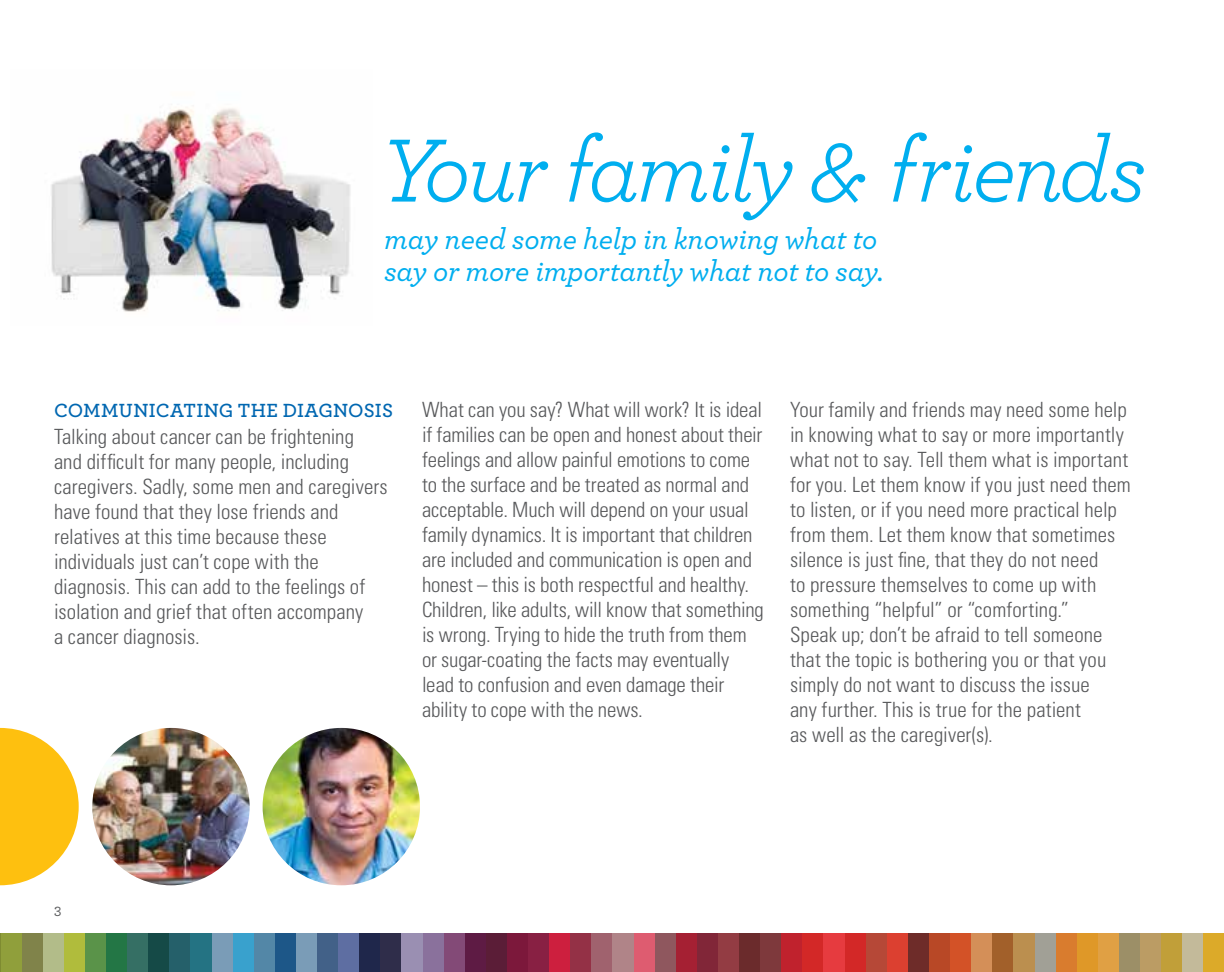
<style>
.page{position:relative;width:1224px;height:972px;background:#fff}
.page>*{position:absolute;margin:0;border:0;box-sizing:border-box;transform-origin:0 0}
.t1{font:italic 94px "Archer";letter-spacing:-.04em;color:#00aeef}
.t2{font:italic 500 30px/32px "Archer";letter-spacing:-.01em;color:#00aeef}
.t3{font:300 condensed 21px/25px "Univers";color:#58595b}
.t4{font:600 20px "Archer";letter-spacing:.01em;color:#0067b1}
.t5{font:14px "Archer Medium LF";color:#58595b}
</style>
<div class="page">
<svg style="left:0;top:728px;width:79px;height:157px"></svg>
<img style="left:92px;top:728px;width:158px;height:157px;border-radius:79px">
<img style="left:263px;top:728px;width:157px;height:157px;border-radius:79px">
<img style="left:51px;top:107px;width:300px;height:205px">
<div style="left:1203px;top:934px;width:21px;height:38px;background:#dcaa29"></div>
<div style="left:1182px;top:934px;width:21px;height:38px;background:#c3ba9a"></div>
<div style="left:1161px;top:934px;width:21px;height:38px;background:#c19f39"></div>
<div style="left:1140px;top:934px;width:21px;height:38px;background:#bb9c64"></div>
<div style="left:1118px;top:934px;width:22px;height:38px;background:#9c8f67"></div>
<div style="left:1097px;top:934px;width:21px;height:38px;background:#e0a044"></div>
<div style="left:1076px;top:934px;width:21px;height:38px;background:#df9828"></div>
<div style="left:1055px;top:934px;width:21px;height:38px;background:#d97c2e"></div>
<div style="left:1034px;top:934px;width:21px;height:38px;background:#a1a096"></div>
<div style="left:1013px;top:934px;width:21px;height:38px;background:#bb8f4f"></div>
<div style="left:992px;top:934px;width:21px;height:38px;background:#a2602a"></div>
<div style="left:971px;top:934px;width:21px;height:38px;background:#d48f58"></div>
<div style="left:950px;top:934px;width:21px;height:38px;background:#d35227"></div>
<div style="left:929px;top:934px;width:21px;height:38px;background:#b84826"></div>
<div style="left:907px;top:934px;width:22px;height:38px;background:#6e2c29"></div>
<div style="left:886px;top:934px;width:21px;height:38px;background:#dc4030"></div>
<div style="left:865px;top:934px;width:21px;height:38px;background:#b64837"></div>
<div style="left:844px;top:934px;width:21px;height:38px;background:#d32827"></div>
<div style="left:823px;top:934px;width:21px;height:38px;background:#e63b3f"></div>
<div style="left:802px;top:934px;width:21px;height:38px;background:#d32827"></div>
<div style="left:781px;top:934px;width:21px;height:38px;background:#c0222d"></div>
<div style="left:760px;top:934px;width:21px;height:38px;background:#7e393c"></div>
<div style="left:739px;top:934px;width:21px;height:38px;background:#6b2b2c"></div>
<div style="left:718px;top:934px;width:21px;height:38px;background:#933c43"></div>
<div style="left:696px;top:934px;width:22px;height:38px;background:#812638"></div>
<div style="left:675px;top:934px;width:21px;height:38px;background:#a52033"></div>
<div style="left:654px;top:934px;width:21px;height:38px;background:#8f575e"></div>
<div style="left:633px;top:934px;width:21px;height:38px;background:#de5c70"></div>
<div style="left:612px;top:934px;width:21px;height:38px;background:#b08488"></div>
<div style="left:591px;top:934px;width:21px;height:38px;background:#a0626e"></div>
<div style="left:570px;top:934px;width:21px;height:38px;background:#943146"></div>
<div style="left:549px;top:934px;width:21px;height:38px;background:#cd1f3e"></div>
<div style="left:528px;top:934px;width:21px;height:38px;background:#882043"></div>
<div style="left:507px;top:934px;width:21px;height:38px;background:#7c183b"></div>
<div style="left:485px;top:934px;width:22px;height:38px;background:#5b1d37"></div>
<div style="left:464px;top:934px;width:21px;height:38px;background:#5e1b44"></div>
<div style="left:443px;top:934px;width:21px;height:38px;background:#834a77"></div>
<div style="left:422px;top:934px;width:21px;height:38px;background:#8a719c"></div>
<div style="left:401px;top:934px;width:21px;height:38px;background:#9a8fb2"></div>
<div style="left:380px;top:934px;width:21px;height:38px;background:#2f2d4a"></div>
<div style="left:359px;top:934px;width:21px;height:38px;background:#1f274b"></div>
<div style="left:338px;top:934px;width:21px;height:38px;background:#5e6ea2"></div>
<div style="left:317px;top:934px;width:21px;height:38px;background:#426188"></div>
<div style="left:295px;top:934px;width:22px;height:38px;background:#7a9cb7"></div>
<div style="left:274px;top:934px;width:21px;height:38px;background:#1d5788"></div>
<div style="left:253px;top:934px;width:21px;height:38px;background:#5387a7"></div>
<div style="left:232px;top:934px;width:21px;height:38px;background:#39a1cd"></div>
<div style="left:211px;top:934px;width:21px;height:38px;background:#7a9cb7"></div>
<div style="left:190px;top:934px;width:21px;height:38px;background:#247383"></div>
<div style="left:169px;top:934px;width:21px;height:38px;background:#25606a"></div>
<div style="left:148px;top:934px;width:21px;height:38px;background:#154a47"></div>
<div style="left:127px;top:934px;width:21px;height:38px;background:#356f64"></div>
<div style="left:106px;top:934px;width:21px;height:38px;background:#237645"></div>
<div style="left:84px;top:934px;width:22px;height:38px;background:#5a9349"></div>
<div style="left:63px;top:934px;width:21px;height:38px;background:#b0bc3c"></div>
<div style="left:42px;top:934px;width:21px;height:38px;background:#b2bc89"></div>
<div style="left:21px;top:934px;width:21px;height:38px;background:#80834a"></div>
<div style="left:0;top:934px;width:21px;height:38px;background:#909f3b"></div>
<h1 class="t1" style="left:380px;top:111px;width:768px">Your family &amp; friends</h1>
<h2 class="t2" style="left:384px;top:222px;width:501px">may need some help in knowing what to say or more importantly what not to say.</h2>
<p class="t4" style="left:54px;top:398px;width:341px">COMMUNICATING THE DIAGNOSIS</p>
<p class="t3" style="left:54px;top:424px;width:335px">Talking about cancer can be frightening<br>and difficult for many people, including caregivers. Sadly, some men and caregivers have found that they lose friends and relatives at this time because these individuals just can’t cope with the diagnosis. This can add to the feelings of isolation and grief that often accompany<br>a cancer diagnosis.</p>
<p class="t3" style="left:422px;top:397px;width:343px">What can you say? What will work? It is ideal if families can be open and honest about their feelings and allow painful emotions to come to the surface and be treated as normal and acceptable. Much will depend on your usual family dynamics. It is important that children are included and communication is open and honest – this is both respectful and healthy.<br>Children, like adults, will know that something is wrong. Trying to hide the truth from them or sugar-coating the facts may eventually lead to confusion and even damage their ability to cope with the news.</p>
<p class="t3" style="left:790px;top:397px;width:342px">Your family and friends may need some help in knowing what to say or more importantly what not to say. Tell them what is important for you. Let them know if you just need them to listen, or if you need more practical help from them. Let them know that sometimes silence is just fine, that they do not need<br>to pressure themselves to come up with something “helpful” or “comforting.”<br>Speak up; don’t be afraid to tell someone that the topic is bothering you or that you simply do not want to discuss the issue<br>any further. This is true for the patient<br>as well as the caregiver(s).</p>
<p class="t5" style="left:54px;top:902px;width:9px">3</p>
</div>
